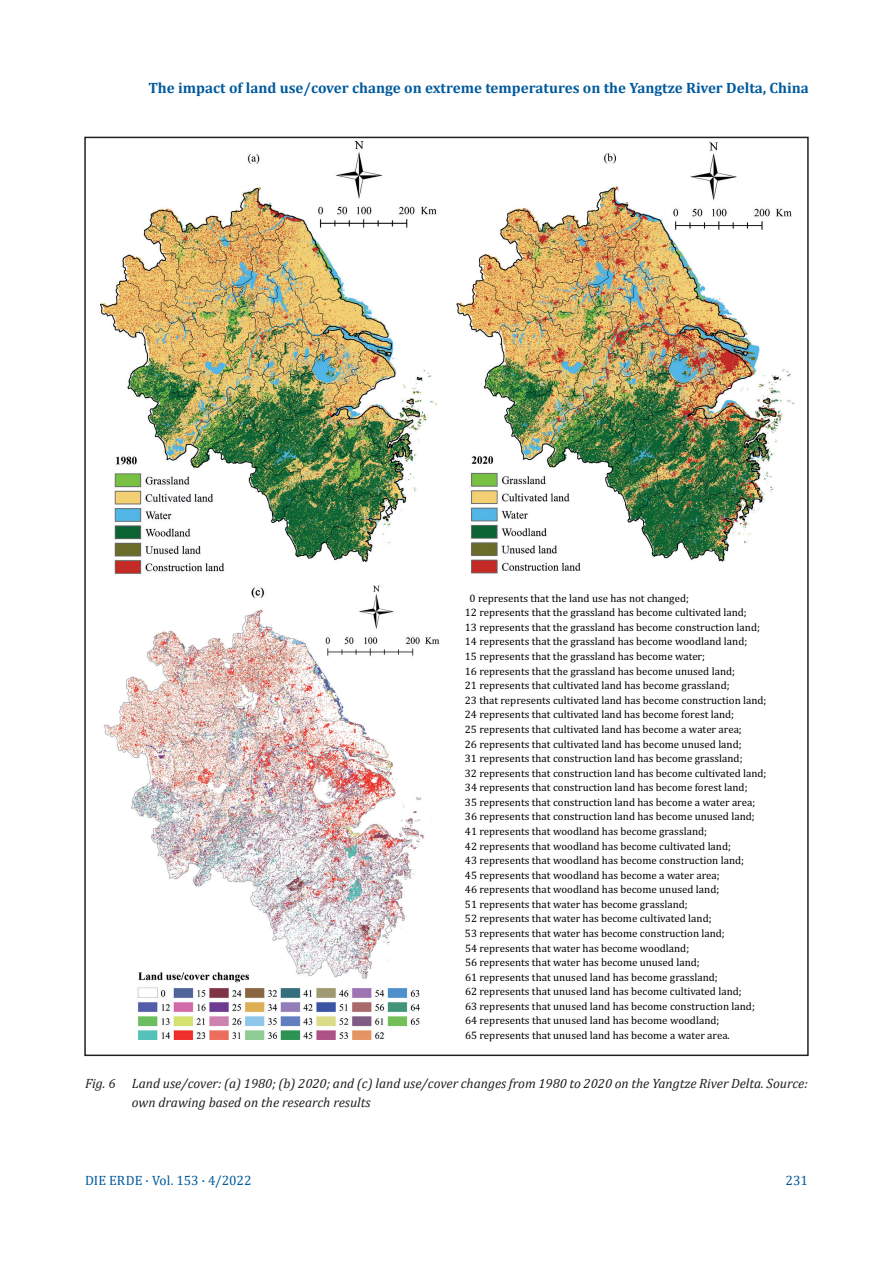
<style>
.page{position:relative;width:893px;height:1263px;background:#fff}
.page>*{position:absolute;margin:0;border:0;box-sizing:border-box;transform-origin:0 0}
.t1{font:700 15px "Cambria";color:#015a9d}
.t2{font:italic 13.5px/19.5px "Cambria";color:#231f20}
.t3{font:13.5px "Cambria";letter-spacing:-.005em;color:#015a9d}
.t4{font:10.95px/14.5px "Cambria";color:#000001}
</style>
<div class="page">
<img style="left:101px;top:142px;width:694px;height:432px">
<img style="left:103px;top:585px;width:337px;height:454px">
<h1 class="t1" style="left:148px;top:77px;width:662px">The impact of land use/cover change on extreme temperatures on the Yangtze River Delta, China</h1>
<p class="t4" style="left:465px;top:592px;width:303px;text-indent:5px">0 represents that the land use has not changed;<br>12 represents that the grassland has become cultivated land;<br>13 represents that the grassland has become construction land; 14 represents that the grassland has become woodland land;<br>15 represents that the grassland has become water;<br>16 represents that the grassland has become unused land;<br>21 represents that cultivated land has become grassland;<br>23 that represents cultivated land has become construction land; 24 represents that cultivated land has become forest land;<br>25 represents that cultivated land has become a water area;<br>26 represents that cultivated land has become unused land;<br>31 represents that construction land has become grassland;<br>32 represents that construction land has become cultivated land; 34 represents that construction land has become forest land;<br>35 represents that construction land has become a water area; 36 represents that construction land has become unused land; 41 represents that woodland has become grassland;<br>42 represents that woodland has become cultivated land;<br>43 represents that woodland has become construction land;<br>45 represents that woodland has become a water area;<br>46 represents that woodland has become unused land;<br>51 represents that water has become grassland;<br>52 represents that water has become cultivated land;<br>53 represents that water has become construction land;<br>54 represents that water has become woodland;<br>56 represents that water has become unused land;<br>61 represents that unused land has become grassland;<br>62 represents that unused land has become cultivated land;<br>63 represents that unused land has become construction land; 64 represents that unused land has become woodland;<br>65 represents that unused land has become a water area.</p>
<p class="t2" style="left:132px;top:1073px;width:678px;text-indent:-47px">Fig. 6 Land use/cover: (a) 1980; (b) 2020; and (c) land use/cover changes from 1980 to 2020 on the Yangtze River Delta. Source: own drawing based on the research results</p>
<p class="t3" style="left:85px;top:1172px;width:168px">DIE ERDE · Vol. 153 · 4/2022</p>
<p class="t3" style="left:785px;top:1172px;width:24px">231</p>
</div>
